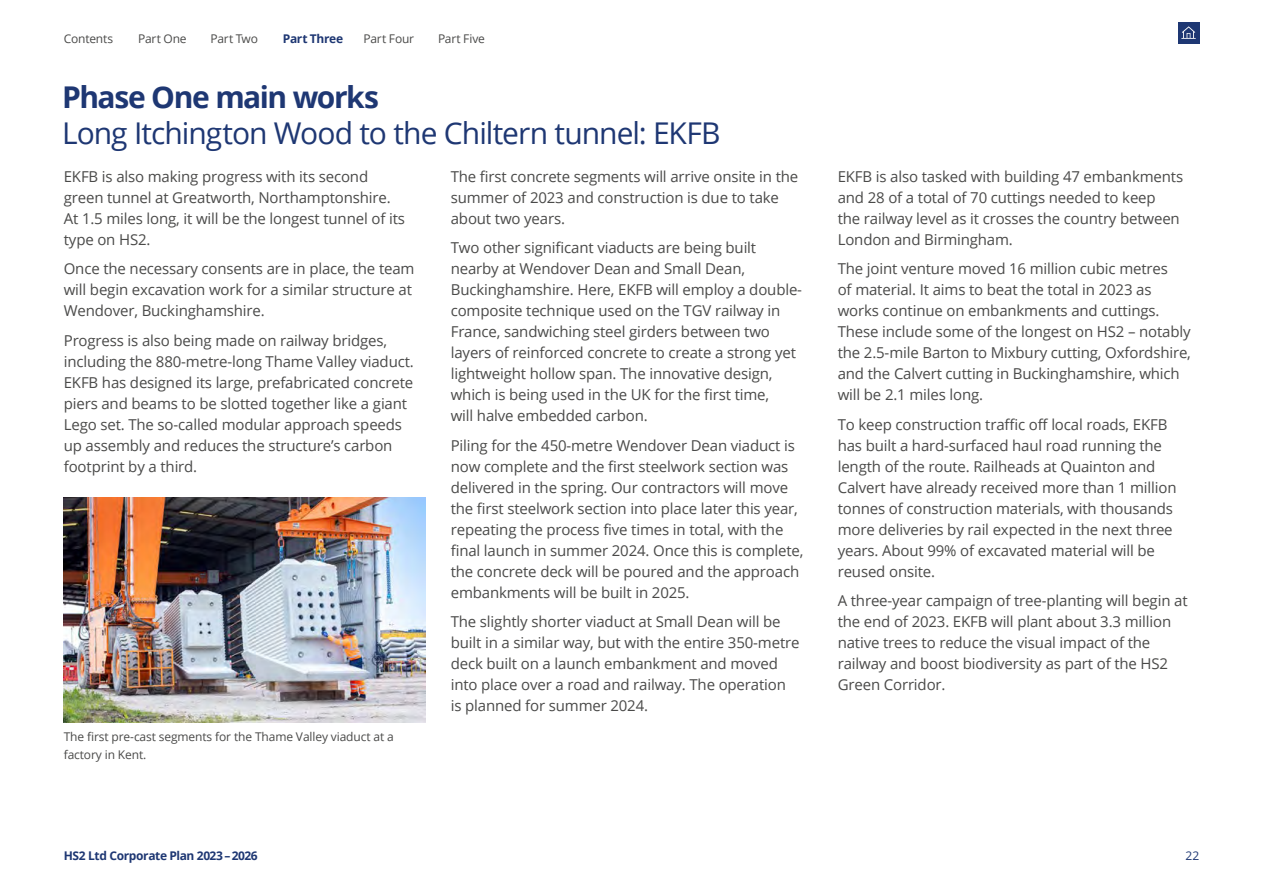
<style>
.page{position:relative;width:1263px;height:893px;background:#fff}
.page>*{position:absolute;margin:0;border:0;box-sizing:border-box;transform-origin:0 0}
.t1{font:30px "Open Sans";letter-spacing:-.03em;color:#1e3773}
.t2{font:700 30px "Open Sans";letter-spacing:-.05em;color:#1e3773}
.t3{font:15px/21px "Open Sans";letter-spacing:-.01em;color:#4a4a49}
.t4{font:12px/18px "Open Sans";letter-spacing:-.01em;color:#4a4a49}
.t5{font:700 12px "Open Sans";letter-spacing:-.03em;color:#1e3773}
.t6{font:12px "Open Sans";color:#1e3773}
</style>
<div class="page">
<div style="left:1178px;top:22px;width:21px;height:21px;background:#1e3773"></div>
<svg style="left:1181px;top:26px;width:15px;height:13px"></svg>
<img style="left:64px;top:497px;width:361px;height:226px">
<p class="t4" style="left:64px;top:30px;width:51px">Contents</p>
<p class="t4" style="left:138px;top:30px;width:50px">Part One</p>
<p class="t4" style="left:210px;top:30px;width:49px">Part Two</p>
<p class="t5" style="left:283px;top:30px;width:62px">Part Three</p>
<p class="t4" style="left:364px;top:30px;width:52px">Part Four</p>
<p class="t4" style="left:438px;top:30px;width:49px">Part Five</p>
<h1 class="t2" style="left:62px;top:76px;width:318px">Phase One main works</h1>
<h1 class="t1" style="left:62px;top:113px;width:660px">Long Itchington Wood to the Chiltern tunnel: EKFB</h1>
<p class="t3" style="left:64px;top:165px;width:343px">EKFB is also making progress with its second green tunnel at Greatworth, Northamptonshire.<br>At 1.5 miles long, it will be the longest tunnel of its type on HS2.</p>
<p class="t3" style="left:64px;top:258px;width:352px">Once the necessary consents are in place, the team will begin excavation work for a similar structure at<br>Wendover, Buckinghamshire.</p>
<p class="t3" style="left:64px;top:329px;width:352px">Progress is also being made on railway bridges, including the 880-metre-long Thame Valley viaduct.<br>EKFB has designed its large, prefabricated concrete piers and beams to be slotted together like a giant Lego set. The so-called modular approach speeds up assembly and reduces the structure’s carbon footprint by a third.</p>
<p class="t3" style="left:451px;top:165px;width:349px">The first concrete segments will arrive onsite in the summer of 2023 and construction is due to take about two years.</p>
<p class="t3" style="left:451px;top:237px;width:353px">Two other significant viaducts are being built nearby at Wendover Dean and Small Dean, Buckinghamshire. Here, EKFB will employ a double&shy;composite technique used on the TGV railway in France, sandwiching steel girders between two layers of reinforced concrete to create a strong yet lightweight hollow span. The innovative design, which is being used in the UK for the first time,<br>will halve embedded carbon.</p>
<p class="t3" style="left:451px;top:434px;width:354px">Piling for the 450-metre Wendover Dean viaduct is now complete and the first steelwork section was delivered in the spring. Our contractors will move the first steelwork section into place later this year, repeating the process five times in total, with the final launch in summer 2024. Once this is complete, the concrete deck will be poured and the approach embankments will be built in 2025.</p>
<p class="t3" style="left:451px;top:611px;width:350px">The slightly shorter viaduct at Small Dean will be built in a similar way, but with the entire 350-metre deck built on a launch embankment and moved into place over a road and railway. The operation is planned for summer 2024.</p>
<p class="t4" style="left:64px;top:727px;width:332px">The first pre-cast segments for the Thame Valley viaduct at a factory in Kent.</p>
<p class="t3" style="left:838px;top:165px;width:347px">EKFB is also tasked with building 47 embankments and 28 of a total of 70 cuttings needed to keep<br>the railway level as it crosses the country between London and Birmingham.</p>
<p class="t3" style="left:838px;top:258px;width:355px">The joint venture moved 16 million cubic metres<br>of material. It aims to beat the total in 2023 as works continue on embankments and cuttings.<br>These include some of the longest on HS2 – notably the 2.5-mile Barton to Mixbury cutting, Oxfordshire, and the Calvert cutting in Buckinghamshire, which will be 2.1 miles long.</p>
<p class="t3" style="left:838px;top:413px;width:340px">To keep construction traffic off local roads, EKFB has built a hard-surfaced haul road running the length of the route. Railheads at Quainton and Calvert have already received more than 1 million tonnes of construction materials, with thousands more deliveries by rail expected in the next three years. About 99% of excavated material will be reused onsite.</p>
<p class="t3" style="left:838px;top:590px;width:351px">A three-year campaign of tree-planting will begin at the end of 2023. EKFB will plant about 3.3 million native trees to reduce the visual impact of the railway and boost biodiversity as part of the HS2<br>Green Corridor.</p>
<p class="t5" style="left:64px;top:847px;width:196px">HS2 Ltd Corporate Plan 2023 – 2026</p>
<p class="t6" style="left:1185px;top:847px;width:15px">22</p>
</div>
